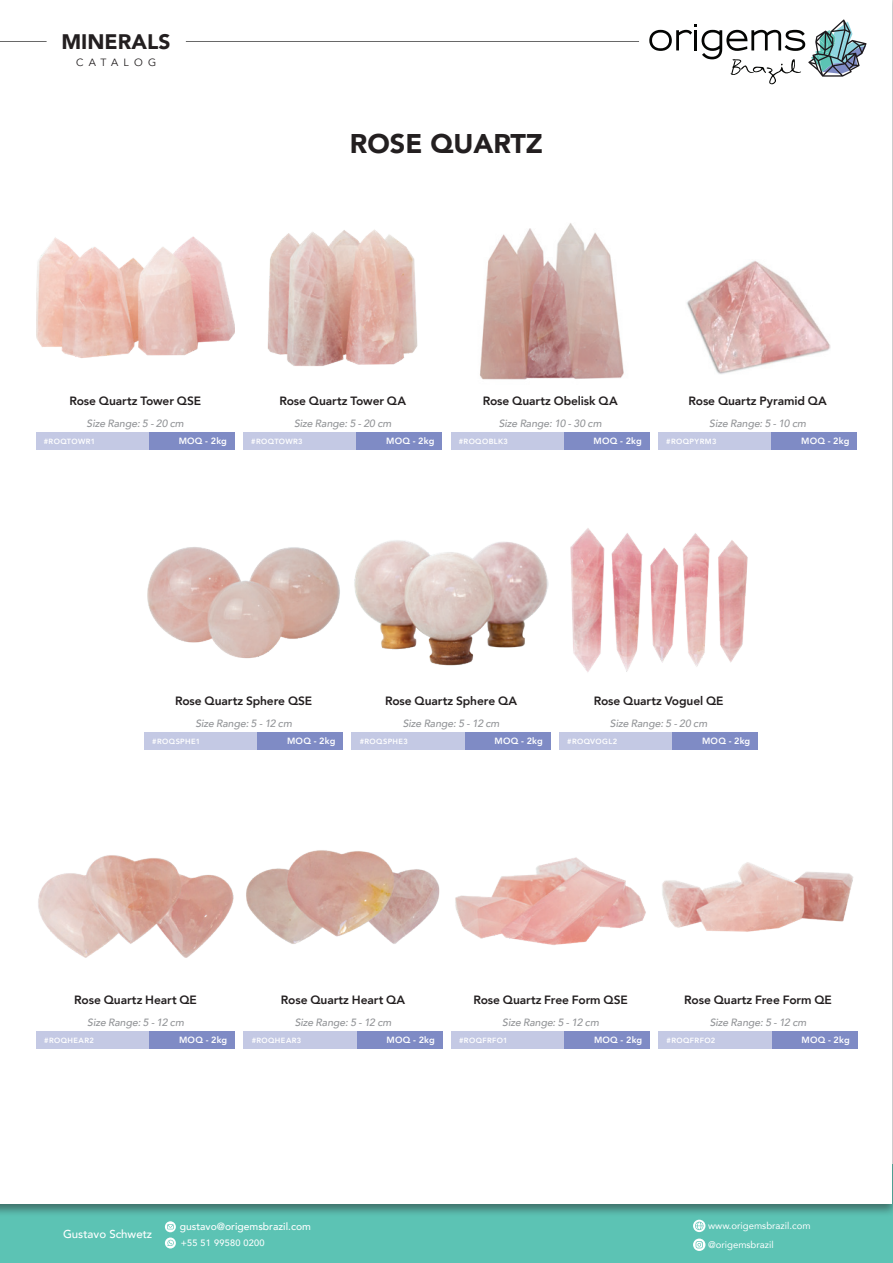
<style>
.page{position:relative;width:893px;height:1263px;background:#fff}
.page>*{position:absolute;margin:0;border:0;box-sizing:border-box;transform-origin:0 0}
.t1{font:900 27px "Avenir";color:#231f20}
.t2{font:900 21px "Avenir";color:#231f20}
.t3{font:800 12px "Avenir";letter-spacing:-.01em;color:#231f20}
.t4{font:500 11.55px "Avenir";color:#fff}
.t5{font:italic 500 10.5px "Avenir";letter-spacing:-.01em;color:#939598}
.t6{font:10.5px "Avenir";letter-spacing:.5em;color:#231f20}
.t7{font:500 10.35px "Avenir";color:#fff}
.t8{font:9.6px "Avenir";color:#fff}
.t9{font:500 9.15px "Avenir";letter-spacing:.025em;color:#fff}
.t10{font:800 9px "Avenir";letter-spacing:.025em;color:#fff}
.t11{font:800 7.5px "Avenir";letter-spacing:.045em;color:#fff}
</style>
<div class="page">
<svg style="left:0;top:1170px;width:893px;height:93px;background:#59bbad"></svg>
<div style="left:0;top:0;width:892px;height:1204px;background:#fff"></div>
<svg style="left:649px;top:20px;width:217px;height:64px"></svg>
<hr style="left:0;top:41px;width:47px;height:1px;background:#000">
<hr style="left:186px;top:41px;width:453px;height:1px;background:#000">
<svg style="left:693px;top:1238px;width:12px;height:13px"></svg>
<svg style="left:693px;top:1220px;width:12px;height:12px"></svg>
<svg style="left:165px;top:1221px;width:11px;height:27px"></svg>
<img style="left:36px;top:236px;width:199px;height:122px">
<img style="left:267px;top:229px;width:151px;height:137px">
<img style="left:480px;top:223px;width:144px;height:157px">
<img style="left:686px;top:261px;width:144px;height:113px">
<img style="left:147px;top:547px;width:193px;height:112px">
<img style="left:354px;top:540px;width:194px;height:126px">
<img style="left:570px;top:528px;width:178px;height:144px">
<img style="left:38px;top:855px;width:196px;height:103px">
<img style="left:246px;top:850px;width:194px;height:94px">
<img style="left:455px;top:857px;width:191px;height:88px">
<img style="left:662px;top:862px;width:191px;height:70px">
<div style="left:36px;top:433px;width:124px;height:17px;background:#c4c9e4"></div>
<div style="left:149px;top:433px;width:86px;height:17px;background:#7f8bc5"></div>
<div style="left:243px;top:433px;width:125px;height:17px;background:#c4c9e4"></div>
<div style="left:357px;top:433px;width:85px;height:17px;background:#7f8bc5"></div>
<div style="left:451px;top:433px;width:124px;height:17px;background:#c4c9e4"></div>
<div style="left:564px;top:433px;width:85px;height:17px;background:#7f8bc5"></div>
<div style="left:658px;top:433px;width:125px;height:17px;background:#c4c9e4"></div>
<div style="left:772px;top:433px;width:85px;height:17px;background:#7f8bc5"></div>
<div style="left:144px;top:732px;width:125px;height:18px;background:#c4c9e4"></div>
<div style="left:258px;top:732px;width:85px;height:18px;background:#7f8bc5"></div>
<div style="left:352px;top:732px;width:124px;height:18px;background:#c4c9e4"></div>
<div style="left:465px;top:732px;width:85px;height:18px;background:#7f8bc5"></div>
<div style="left:559px;top:732px;width:124px;height:18px;background:#c4c9e4"></div>
<div style="left:673px;top:732px;width:85px;height:18px;background:#7f8bc5"></div>
<div style="left:36px;top:1031px;width:125px;height:17px;background:#c4c9e4"></div>
<div style="left:150px;top:1031px;width:85px;height:17px;background:#7f8bc5"></div>
<div style="left:244px;top:1031px;width:124px;height:17px;background:#c4c9e4"></div>
<div style="left:357px;top:1031px;width:85px;height:17px;background:#7f8bc5"></div>
<div style="left:451px;top:1031px;width:124px;height:17px;background:#c4c9e4"></div>
<div style="left:565px;top:1031px;width:85px;height:17px;background:#7f8bc5"></div>
<div style="left:659px;top:1031px;width:124px;height:17px;background:#c4c9e4"></div>
<div style="left:772px;top:1031px;width:85px;height:17px;background:#7f8bc5"></div>
<h2 class="t2" style="left:62px;top:23px;width:110px">MINERALS</h2>
<p class="t6" style="left:76px;top:56px;width:82px">CATALOG</p>
<h1 class="t1" style="left:350px;top:121px;width:194px">ROSE QUARTZ</h1>
<p class="t3" style="left:69px;top:391px;width:133px">Rose Quartz Tower QSE</p>
<p class="t5" style="left:87px;top:417px;width:99px">Size Range: 5 - 20 cm</p>
<p class="t11" style="left:44px;top:436px;width:53px">#ROQTOWR1</p>
<p class="t10" style="left:179px;top:434px;width:50px">MOQ - 2kg</p>
<p class="t3" style="left:279px;top:391px;width:128px">Rose Quartz Tower QA</p>
<p class="t5" style="left:294px;top:417px;width:99px">Size Range: 5 - 20 cm</p>
<p class="t11" style="left:251px;top:436px;width:53px">#ROQTOWR3</p>
<p class="t10" style="left:386px;top:434px;width:50px">MOQ - 2kg</p>
<p class="t3" style="left:483px;top:391px;width:136px">Rose Quartz Obelisk QA</p>
<p class="t5" style="left:499px;top:417px;width:104px">Size Range: 10 - 30 cm</p>
<p class="t11" style="left:459px;top:436px;width:51px">#ROQOBLK3</p>
<p class="t10" style="left:594px;top:434px;width:50px">MOQ - 2kg</p>
<p class="t3" style="left:688px;top:391px;width:140px">Rose Quartz Pyramid QA</p>
<p class="t5" style="left:709px;top:417px;width:98px">Size Range: 5 - 10 cm</p>
<p class="t11" style="left:666px;top:436px;width:52px">#ROQPYRM3</p>
<p class="t10" style="left:801px;top:434px;width:50px">MOQ - 2kg</p>
<p class="t3" style="left:175px;top:692px;width:139px">Rose Quartz Sphere QSE</p>
<p class="t5" style="left:195px;top:717px;width:98px">Size Range: 5 - 12 cm</p>
<p class="t3" style="left:385px;top:692px;width:134px">Rose Quartz Sphere QA</p>
<p class="t5" style="left:403px;top:717px;width:98px">Size Range: 5 - 12 cm</p>
<p class="t3" style="left:594px;top:692px;width:131px">Rose Quartz Voguel QE</p>
<p class="t5" style="left:610px;top:717px;width:99px">Size Range: 5 - 20 cm</p>
<p class="t11" style="left:152px;top:735px;width:49px">#ROQSPHE1</p>
<p class="t10" style="left:287px;top:734px;width:50px">MOQ - 2kg</p>
<p class="t11" style="left:360px;top:735px;width:50px">#ROQSPHE3</p>
<p class="t10" style="left:495px;top:734px;width:50px">MOQ - 2kg</p>
<p class="t11" style="left:567px;top:735px;width:51px">#ROQVOGL2</p>
<p class="t10" style="left:702px;top:734px;width:50px">MOQ - 2kg</p>
<p class="t3" style="left:74px;top:991px;width:124px">Rose Quartz Heart QE</p>
<p class="t5" style="left:87px;top:1016px;width:98px">Size Range: 5 - 12 cm</p>
<p class="t11" style="left:44px;top:1034px;width:51px">#ROQHEAR2</p>
<p class="t10" style="left:179px;top:1033px;width:50px">MOQ - 2kg</p>
<p class="t3" style="left:281px;top:991px;width:126px">Rose Quartz Heart QA</p>
<p class="t5" style="left:295px;top:1016px;width:98px">Size Range: 5 - 12 cm</p>
<p class="t11" style="left:252px;top:1034px;width:51px">#ROQHEAR3</p>
<p class="t10" style="left:386px;top:1033px;width:50px">MOQ - 2kg</p>
<p class="t3" style="left:473px;top:991px;width:156px">Rose Quartz Free Form QSE</p>
<p class="t5" style="left:502px;top:1016px;width:98px">Size Range: 5 - 12 cm</p>
<p class="t11" style="left:459px;top:1034px;width:50px">#ROQFRFO1</p>
<p class="t10" style="left:594px;top:1033px;width:50px">MOQ - 2kg</p>
<p class="t3" style="left:684px;top:991px;width:149px">Rose Quartz Free Form QE</p>
<p class="t5" style="left:710px;top:1016px;width:98px">Size Range: 5 - 12 cm</p>
<p class="t11" style="left:667px;top:1034px;width:50px">#ROQFRFO2</p>
<p class="t10" style="left:801px;top:1033px;width:50px">MOQ - 2kg</p>
<p class="t4" style="left:63px;top:1223px;width:91px">Gustavo Schwetz</p>
<p class="t7" style="left:180px;top:1217px;width:133px">gustavo@origemsbrazil.com</p>
<p class="t9" style="left:181px;top:1235px;width:85px">+55 51 99580 0200</p>
<p class="t8" style="left:708px;top:1218px;width:104px">www.origemsbrazil.com</p>
<p class="t8" style="left:708px;top:1237px;width:67px">@origemsbrazil</p>
</div>
